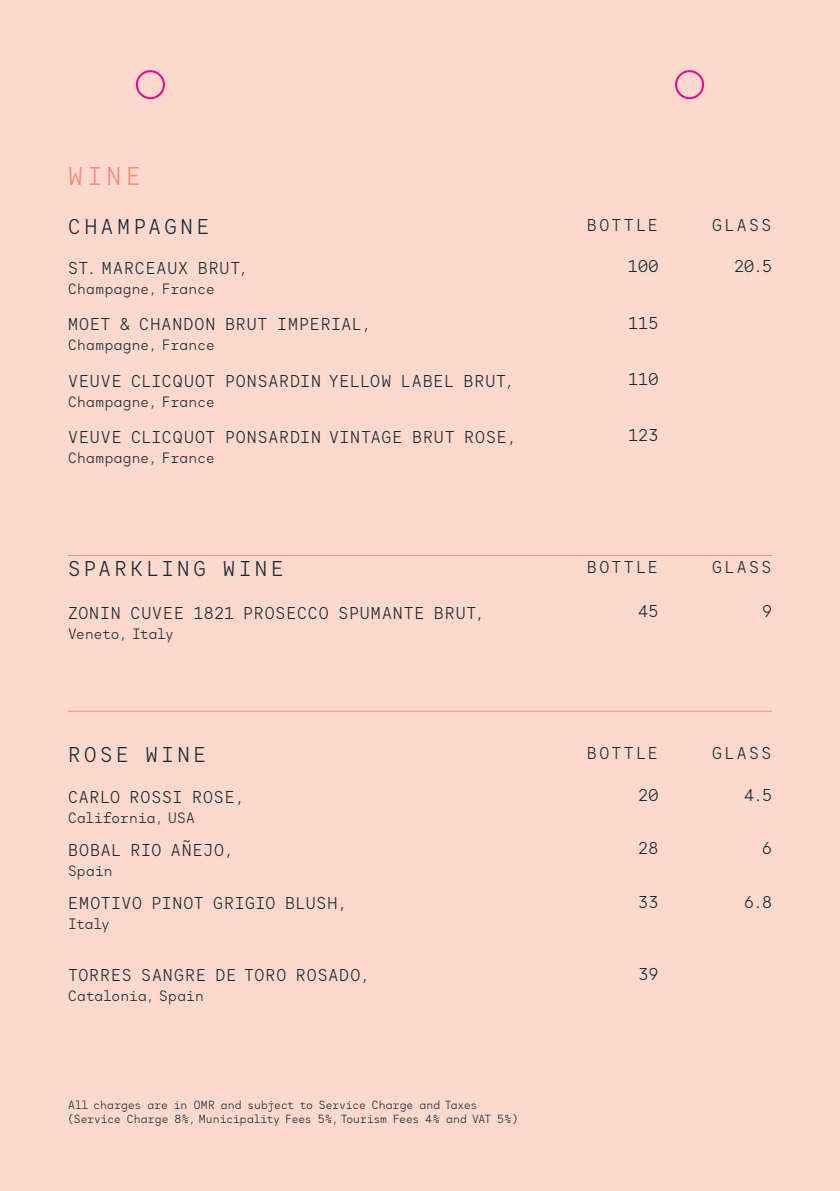
<style>
.page{position:relative;width:840px;height:1191px;background:#fff}
.page>*{position:absolute;margin:0;border:0;box-sizing:border-box;transform-origin:0 0}
.Section_Header{font:24px "Antikor Text";color:#f58e76}
.Wine_section{font:20px "Antikor Text";letter-spacing:.18em;color:#172938}
.Wine_section-2{font:16px "Antikor Text";letter-spacing:.06em;color:#172938}
.Wine_section-3{font:16px "Antikor Text";letter-spacing:.035em;color:#172938}
.t1{font:14px "Antikor Text";letter-spacing:.01em;color:#172938}
.t2{font:14px "Antikor Text";letter-spacing:-.02em;color:#172938}
.t3{font:11px/14px "Antikor Text";letter-spacing:-.01em;color:#172938}
</style>
<div class="page">
<div style="left:0;top:0;width:839px;height:1191px;background:#fcd9cc"></div>
<hr style="left:68px;top:555px;width:703px;height:1px;background:#f58e76">
<hr style="left:68px;top:711px;width:703px;height:1px;background:#f58e76">
<div style="left:136px;top:70px;width:29px;height:29px;border:2px solid #ed028c;border-radius:50%"></div>
<div style="left:674px;top:70px;width:29px;height:29px;border:2px solid #ed028c;border-radius:50%"></div>
<p class="Section_Header" style="left:68px;top:161px;width:74px">WINE</p>
<p class="Wine_section" style="left:68px;top:214px;width:142px">CHAMPAGNE</p>
<p class="Wine_section-2" style="left:586px;top:215px;width:73px">BOTTLE</p>
<p class="Wine_section-2" style="left:711px;top:215px;width:61px">GLASS</p>
<p class="Wine_section-2" style="left:68px;top:258px;width:180px">ST. MARCEAUX BRUT,</p>
<p class="t1" style="left:68px;top:280px;width:148px">Champagne, France</p>
<p class="Wine_section-2" style="left:627px;top:256px;width:32px">100</p>
<p class="Wine_section-2" style="left:733px;top:256px;width:40px">20.5</p>
<p class="Wine_section-2" style="left:68px;top:314px;width:303px">MOET &amp; CHANDON BRUT IMPERIAL,</p>
<p class="t1" style="left:68px;top:336px;width:148px">Champagne, France</p>
<p class="Wine_section-2" style="left:627px;top:312px;width:32px">115</p>
<p class="Wine_section-2" style="left:68px;top:370px;width:446px">VEUVE CLICQUOT PONSARDIN YELLOW LABEL BRUT,</p>
<p class="t1" style="left:68px;top:392px;width:148px">Champagne, France</p>
<p class="Wine_section-2" style="left:627px;top:369px;width:32px">110</p>
<p class="Wine_section-2" style="left:68px;top:427px;width:448px">VEUVE CLICQUOT PONSARDIN VINTAGE BRUT ROSE,</p>
<p class="t1" style="left:68px;top:449px;width:148px">Champagne, France</p>
<p class="Wine_section-2" style="left:627px;top:425px;width:32px">123</p>
<p class="Wine_section" style="left:68px;top:556px;width:217px">SPARKLING WINE</p>
<p class="Wine_section-2" style="left:586px;top:557px;width:73px">BOTTLE</p>
<p class="Wine_section-2" style="left:711px;top:557px;width:61px">GLASS</p>
<p class="Wine_section-2" style="left:68px;top:603px;width:416px">ZONIN CUVEE 1821 PROSECCO SPUMANTE BRUT,</p>
<p class="t2" style="left:68px;top:625px;width:107px">Veneto, Italy</p>
<p class="Wine_section-2" style="left:638px;top:601px;width:22px">45</p>
<p class="Wine_section-2" style="left:761px;top:601px;width:11px">9</p>
<p class="Wine_section" style="left:68px;top:742px;width:139px">ROSE WINE</p>
<p class="Wine_section-2" style="left:586px;top:743px;width:73px">BOTTLE</p>
<p class="Wine_section-2" style="left:711px;top:743px;width:61px">GLASS</p>
<p class="Wine_section-2" style="left:68px;top:786px;width:176px">CARLO ROSSI ROSE,</p>
<p class="t1" style="left:68px;top:808px;width:128px">California, USA</p>
<p class="Wine_section-2" style="left:638px;top:785px;width:22px">20</p>
<p class="Wine_section-2" style="left:743px;top:785px;width:29px">4.5</p>
<p class="Wine_section-2" style="left:68px;top:840px;width:165px">BOBAL RIO AÑEJO,</p>
<p class="t1" style="left:68px;top:862px;width:46px">Spain</p>
<p class="Wine_section-2" style="left:638px;top:838px;width:22px">28</p>
<p class="Wine_section-2" style="left:761px;top:838px;width:11px">6</p>
<p class="Wine_section-3" style="left:68px;top:893px;width:279px">EMOTIVO PINOT GRIGIO BLUSH,</p>
<p class="t1" style="left:68px;top:915px;width:43px">Italy</p>
<p class="Wine_section-2" style="left:638px;top:891px;width:22px">33</p>
<p class="Wine_section-2" style="left:743px;top:891px;width:29px">6.8</p>
<p class="Wine_section-2" style="left:68px;top:965px;width:302px">TORRES SANGRE DE TORO ROSADO,</p>
<p class="t1" style="left:68px;top:987px;width:137px">Catalonia, Spain</p>
<p class="Wine_section-2" style="left:638px;top:963px;width:21px">39</p>
<p class="t3" style="left:68px;top:1097px;width:451px">All charges are in OMR and subject to Service Charge and Taxes (Service Charge 8%, Municipality Fees 5%, Tourism Fees 4% and VAT 5%)</p>
</div>
